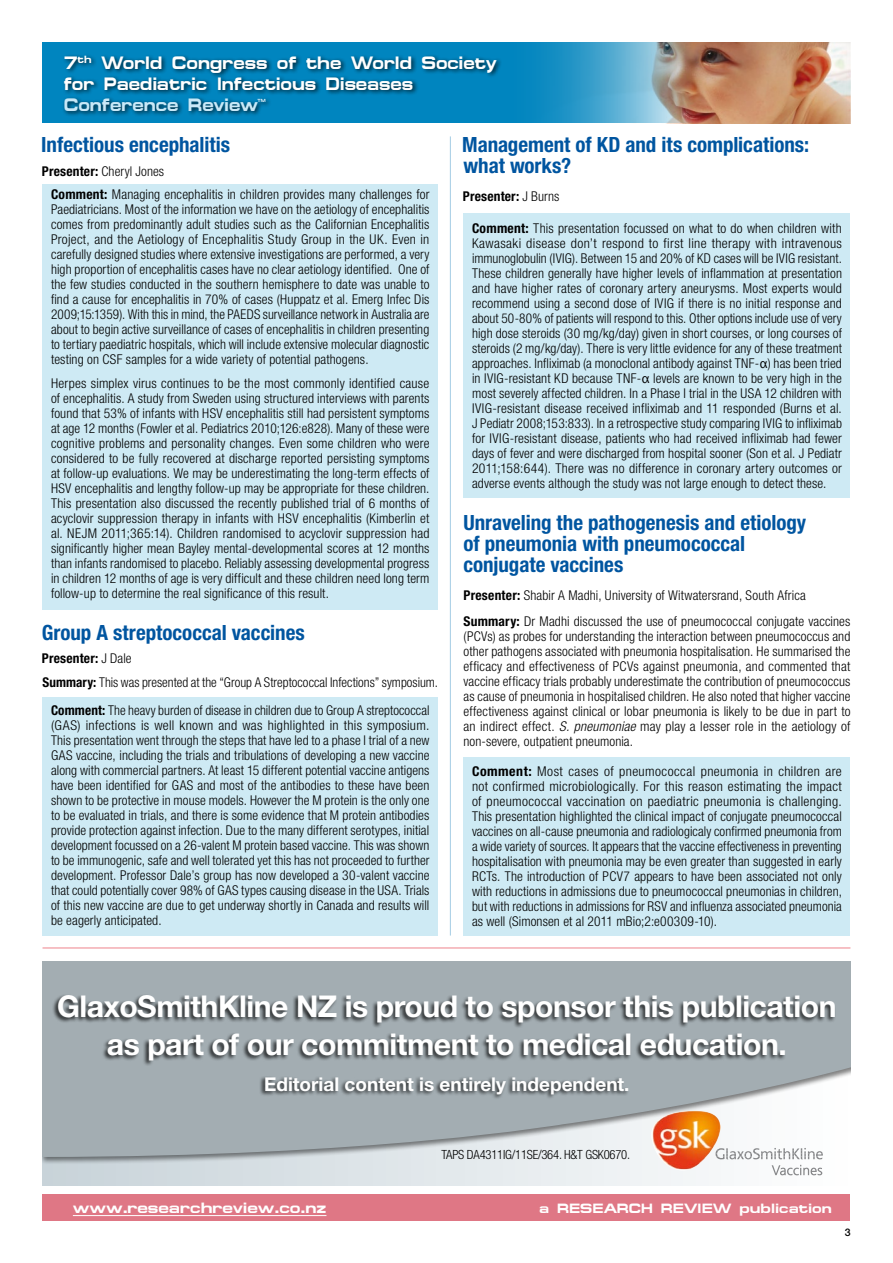
<style>
.page{position:relative;width:893px;height:1263px;background:#fff}
.page>*{position:absolute;margin:0;border:0;box-sizing:border-box;transform-origin:0 0}
.t1{font:700 30.15px/38.1px "Helvetica Neue";letter-spacing:-.015em;color:#fff;text-align:center}
.Body_Text_2{font:700 condensed 21px/21px "Helvetica Neue LT Pro";color:#0055a0}
.List_Paragraph{font:700 condensed 21px/21px "Helvetica Neue LT Pro";color:#0055a0}
.Default{font:700 condensed 21px "Helvetica Neue LT Pro";color:#0055a0}
.t2{font:700 19.05px "Helvetica Neue";color:#fff}
.t3{font:700 18px/21px "Micro Extended";letter-spacing:-.005em;color:#fff;scale:.9 1}
.t4{font:700 18px "Micro Extended";color:#c9e9f8;scale:.9 1}
.t5{font:700 15px "Micro Extended";color:#fff}
.List_Paragraph-2{font:300 condensed 13.5px/15px "Helvetica Neue LT Pro";letter-spacing:.01em;color:#000;text-align:justify}
.Body_Text_2-2{font:300 condensed 13.5px/15px "Helvetica Neue LT Pro";letter-spacing:.01em;color:#000;text-align:justify}
.List_Paragraph-3{font:700 condensed 13.5px "Helvetica Neue LT Pro";letter-spacing:.01em;color:#000}
.t6{font:700 13.5px "Micro Extended";color:#fff}
.t7{font:300 condensed 12.6px "Helvetica Neue";letter-spacing:-.015em;color:#000}
.t8{font:500 10.5px "Helvetica Neue LT Pro";color:#000}
.t9{font:700 4.5px "Micro Extended";color:#e0f2fb;scale:.9 1}
.s1{font-weight:700}
.s2{font-weight:300}
.s3{font-family:"Franklin Gothic";font-weight:400;font-stretch:normal}
.s4{font-style:italic}
</style>
<div class="page">
<div style="left:43px;top:1194px;width:807px;height:26px;background:#df7785"></div>
<hr style="left:73px;top:1215px;width:253px;height:1px;background:#fff">
<hr style="left:43px;top:947px;width:807px;height:1px;background:#ee838b">
<div style="left:43px;top:184px;width:395px;height:425px;background:#ceeaf4"></div>
<div style="left:463px;top:214px;width:387px;height:284px;background:#ceeaf4"></div>
<div style="left:463px;top:757px;width:387px;height:178px;background:#ceeaf4"></div>
<div style="left:43px;top:697px;width:395px;height:238px;background:#ceeaf4"></div>
<div style="left:43px;top:43px;width:807px;height:80px;background:#0085bf"></div>
<img style="left:537px;top:43px;width:313px;height:80px">
<div style="left:61px;top:52px;width:441px;height:65px;background:#000;opacity:.75"></div>
<div style="left:43px;top:961px;width:808px;height:224px;background:linear-gradient(to right,#c8d3d9,#fefefe)"></div>
<div style="left:43px;top:961px;width:808px;height:204px;background:#000;opacity:.5"></div>
<svg style="left:43px;top:961px;width:808px;height:196px;background:#acb5ba"></svg>
<div style="left:52px;top:994px;width:784px;height:106px;background:#000;opacity:.75"></div>
<svg style="left:651px;top:1111px;width:172px;height:64px"></svg>
<img style="left:653px;top:1111px;width:67px;height:58px">
<hr style="left:450px;top:136px;width:1px;height:799px;background:#a4cce4">
<p class="t3" style="left:64px;top:53px;width:483px">7<sup>th</sup> World Congress of the World Society for Paediatric Infectious Diseases</p>
<p class="t4" style="left:64px;top:95px;width:217px">Conference Review</p>
<p class="t9" style="left:257px;top:98px;width:11px">TM</p>
<p class="Default" style="left:41px;top:132px;width:190px">Infectious encephalitis</p>
<p class="List_Paragraph-2" style="left:42px;top:163px;width:124px"><span class="s1">Presenter:</span> Cheryl Jones</p>
<p class="List_Paragraph-2" style="left:51px;top:187px;width:380px"><span class="s1">Comment:</span> Managing encephalitis in children provides many challenges for Paediatricians. Most of the information we have on the aetiology of encephalitis comes from predominantly adult studies such as the Californian Encephalitis Project, and the Aetiology of Encephalitis Study Group in the UK. Even in carefully designed studies where extensive investigations are performed, a very high proportion of encephalitis cases have no clear aetiology identified. One of the few studies conducted in the southern hemisphere to date was unable to find a cause for encephalitis in 70% of cases (Huppatz et al. Emerg Infec Dis 2009;15:1359). With this in mind, the PAEDS surveillance network in Australia are about to begin active surveillance of cases of encephalitis in children presenting to tertiary paediatric hospitals, which will include extensive molecular diagnostic testing on CSF samples for a wide variety of potential pathogens.</p>
<p class="List_Paragraph-2" style="left:51px;top:375px;width:380px">Herpes simplex virus continues to be the most commonly identified cause of encephalitis. A study from Sweden using structured interviews with parents found that 53% of infants with HSV encephalitis still had persistent symptoms at age 12 months (Fowler et al. Pediatrics 2010;126:e828). Many of these were cognitive problems and personality changes. Even some children who were considered to be fully recovered at discharge reported persisting symptoms at follow-up evaluations. We may be underestimating the long-term effects of HSV encephalitis and lengthy follow-up may be appropriate for these children.<br>This presentation also discussed the recently published trial of 6 months of acyclovir suppression therapy in infants with HSV encephalitis (Kimberlin et al. NEJM 2011;365:14). Children randomised to acyclovir suppression had significantly higher mean Bayley mental-developmental scores at 12 months than infants randomised to placebo. Reliably assessing developmental progress in children 12 months of age is very difficult and these children need long term follow-up to determine the real significance of this result.</p>
<p class="List_Paragraph" style="left:42px;top:622px;width:265px">Group A streptococcal vaccines</p>
<p class="List_Paragraph-3" style="left:42px;top:650px;width:91px">Presenter: <span class="s2">J Dale</span></p>
<p class="List_Paragraph-2" style="left:43px;top:675px;width:397px"><span class="s1">Summary:</span> This was presented at the “Group A Streptococcal Infections” symposium.</p>
<p class="List_Paragraph-2" style="left:51px;top:702px;width:380px"><span class="s1">Comment:</span> The heavy burden of disease in children due to Group A streptococcal (GAS) infections is well known and was highlighted in this symposium.<br>This presentation went through the steps that have led to a phase I trial of a new GAS vaccine, including the trials and tribulations of developing a new vaccine along with commercial partners. At least 15 different potential vaccine antigens have been identified for GAS and most of the antibodies to these have been shown to be protective in mouse models. However the M protein is the only one to be evaluated in trials, and there is some evidence that M protein antibodies provide protection against infection. Due to the many different serotypes, initial development focussed on a 26-valent M protein based vaccine. This was shown to be immunogenic, safe and well tolerated yet this has not proceeded to further development. Professor Dale’s group has now developed a 30-valent vaccine that could potentially cover 98% of GAS types causing disease in the USA. Trials of this new vaccine are due to get underway shortly in Canada and results will be eagerly anticipated.</p>
<p class="List_Paragraph" style="left:462px;top:134px;width:348px">Management of KD and its complications: what works?</p>
<p class="List_Paragraph-3" style="left:463px;top:188px;width:98px">Presenter: <span class="s2">J Burns</span></p>
<p class="List_Paragraph-2" style="left:472px;top:221px;width:371px"><span class="s1">Comment:</span> This presentation focussed on what to do when children with Kawasaki disease don’t respond to first line therapy with intravenous immunoglobulin (IVIG). Between 15 and 20% of KD cases will be IVIG resistant.<br>These children generally have higher levels of inflammation at presentation and have higher rates of coronary artery aneurysms. Most experts would recommend using a second dose of IVIG if there is no initial response and about 50-80% of patients will respond to this. Other options include use of very high dose steroids (30 mg/kg/day) given in short courses, or long courses of steroids (2 mg/kg/day). There is very little evidence for any of these treatment approaches. Infliximab (a monoclonal antibody against TNF-<span class="s3">α</span>) has been tried in IVIG-resistant KD because TNF-<span class="s3">α</span> levels are known to be very high in the most severely affected children. In a Phase I trial in the USA 12 children with IVIG-resistant disease received infliximab and 11 responded (Burns et al.<br>J Pediatr 2008;153:833). In a retrospective study comparing IVIG to infliximab for IVIG-resistant disease, patients who had received infliximab had fewer days of fever and were discharged from hospital sooner (Son et al. J Pediatr 2011;158:644). There was no difference in coronary artery outcomes or adverse events although the study was not large enough to detect these.</p>
<p class="Body_Text_2" style="left:463px;top:512px;width:344px">Unraveling the pathogenesis and etiology of pneumonia with pneumococcal conjugate vaccines</p>
<p class="List_Paragraph-2" style="left:463px;top:588px;width:344px"><span class="s1">Presenter:</span> Shabir A Madhi, University of Witwatersrand, South Africa</p>
<p class="List_Paragraph-2" style="left:463px;top:613px;width:389px"><span class="s1">Summary:</span> Dr Madhi discussed the use of pneumococcal conjugate vaccines (PCVs) as probes for understanding the interaction between pneumococcus and other pathogens associated with pneumonia hospitalisation. He summarised the efficacy and effectiveness of PCVs against pneumonia, and commented that vaccine efficacy trials probably underestimate the contribution of pneumococcus as cause of pneumonia in hospitalised children. He also noted that higher vaccine effectiveness against clinical or lobar pneumonia is likely to be due in part to an indirect effect. <span class="s4">S. pneumoniae</span> may play a lesser role in the aetiology of non-severe, outpatient pneumonia.</p>
<p class="Body_Text_2-2" style="left:472px;top:763px;width:371px"><span class="s1">Comment:</span> Most cases of pneumococcal pneumonia in children are not confirmed microbiologically. For this reason estimating the impact of pneumococcal vaccination on paediatric pneumonia is challenging.<br>This presentation highlighted the clinical impact of conjugate pneumococcal vaccines on all-cause pneumonia and radiologicaly confirmed pneumonia from a wide variety of sources. It appears that the vaccine effectiveness in preventing hospitalisation with pneumonia may be even greater than suggested in early RCTs. The introduction of PCV7 appears to have been associated not only with reductions in admissions due to pneumococcal pneumonias in children, but with reductions in admissions for RSV and influenza associated pneumonia as well (Simonsen et al 2011 mBio;2:e00309-10).</p>
<p class="t1" style="left:57px;top:987px;width:781px">GlaxoSmithKline NZ is proud to sponsor this publication as part of our commitment to medical education.</p>
<p class="t2" style="left:264px;top:1072px;width:367px">Editorial content is entirely independent.</p>
<p class="t7" style="left:442px;top:1148px;width:190px">TAPS DA4311IG/11SE/364. H&amp;T GSK0670.</p>
<p class="t5" style="left:73px;top:1200px;width:255px">www.researchreview.co.nz</p>
<p class="t6" style="left:539px;top:1201px;width:294px">a RESEARCH REVIEW publication</p>
<p class="t8" style="left:845px;top:1226px;width:7px">3</p>
</div>
